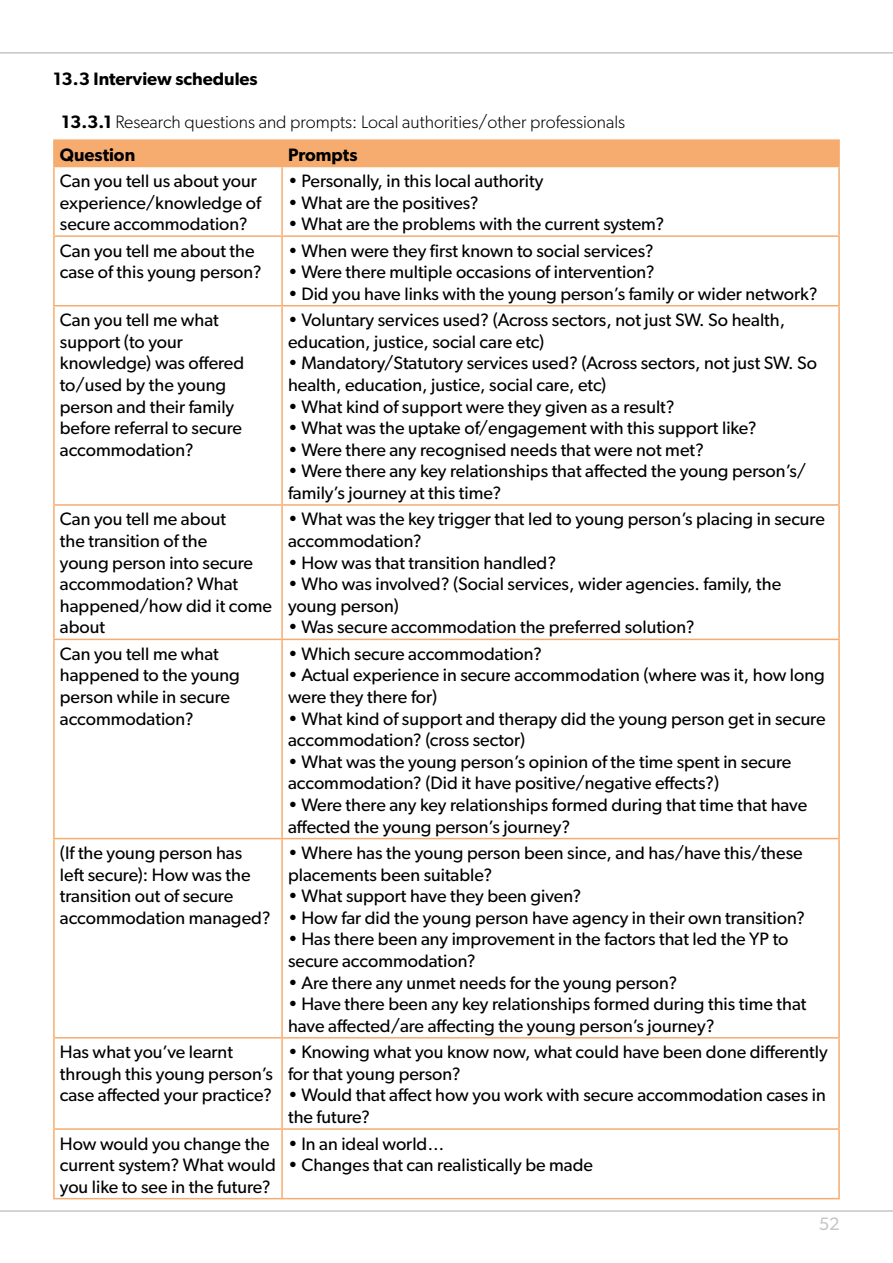
<style>
.page{position:relative;width:893px;height:1263px;background:#fff}
.page>*{position:absolute;margin:0;border:0;box-sizing:border-box;transform-origin:0 0}
.t1{font:18px/21.6px "Gibson";color:#000}
.t2{font:300 18px/32.7px "Gibson";color:#000}
.t3{font:600 18px "Gibson";color:#000}
.t4{font:18px "Gibson";color:#c6c6c6}
.s1{font-weight:600}
</style>
<div class="page">
<hr style="left:0;top:52px;width:893px;height:2px;background:#c6c6c6">
<hr style="left:0;top:1210px;width:893px;height:2px;background:#c6c6c6">
<div style="left:55px;top:141px;width:783px;height:25px;background:#f7ac6f"></div>
<hr style="left:53px;top:139px;width:229px;height:2px;background:#f7ac6f">
<hr style="left:53px;top:141px;width:2px;height:25px;background:#f7ac6f">
<hr style="left:53px;top:166px;width:229px;height:1px;background:#f7ac6f">
<hr style="left:53px;top:167px;width:2px;height:68px;background:#f7ac6f">
<hr style="left:53px;top:235px;width:229px;height:2px;background:#f7ac6f">
<hr style="left:53px;top:237px;width:2px;height:68px;background:#f7ac6f">
<hr style="left:53px;top:305px;width:229px;height:1px;background:#f7ac6f">
<hr style="left:53px;top:306px;width:2px;height:198px;background:#f7ac6f">
<hr style="left:53px;top:504px;width:229px;height:2px;background:#f7ac6f">
<hr style="left:53px;top:506px;width:2px;height:133px;background:#f7ac6f">
<hr style="left:53px;top:639px;width:229px;height:1px;background:#f7ac6f">
<hr style="left:53px;top:640px;width:2px;height:198px;background:#f7ac6f">
<hr style="left:53px;top:838px;width:229px;height:1px;background:#f7ac6f">
<hr style="left:53px;top:839px;width:2px;height:198px;background:#f7ac6f">
<hr style="left:53px;top:1037px;width:229px;height:1px;background:#f7ac6f">
<hr style="left:53px;top:1038px;width:2px;height:90px;background:#f7ac6f">
<hr style="left:53px;top:1128px;width:229px;height:2px;background:#f7ac6f">
<hr style="left:53px;top:1130px;width:2px;height:68px;background:#f7ac6f">
<hr style="left:53px;top:1198px;width:229px;height:1px;background:#f7ac6f">
<hr style="left:282px;top:139px;width:558px;height:2px;background:#f7ac6f">
<hr style="left:281px;top:141px;width:2px;height:25px;background:#f7ac6f">
<hr style="left:838px;top:141px;width:2px;height:25px;background:#f7ac6f">
<hr style="left:282px;top:166px;width:558px;height:1px;background:#f7ac6f">
<hr style="left:281px;top:167px;width:2px;height:68px;background:#f7ac6f">
<hr style="left:838px;top:167px;width:2px;height:68px;background:#f7ac6f">
<hr style="left:282px;top:235px;width:558px;height:2px;background:#f7ac6f">
<hr style="left:281px;top:237px;width:2px;height:68px;background:#f7ac6f">
<hr style="left:838px;top:237px;width:2px;height:68px;background:#f7ac6f">
<hr style="left:282px;top:305px;width:558px;height:1px;background:#f7ac6f">
<hr style="left:281px;top:306px;width:2px;height:198px;background:#f7ac6f">
<hr style="left:838px;top:306px;width:2px;height:198px;background:#f7ac6f">
<hr style="left:282px;top:504px;width:558px;height:2px;background:#f7ac6f">
<hr style="left:281px;top:506px;width:2px;height:133px;background:#f7ac6f">
<hr style="left:838px;top:506px;width:2px;height:133px;background:#f7ac6f">
<hr style="left:282px;top:639px;width:558px;height:1px;background:#f7ac6f">
<hr style="left:281px;top:640px;width:2px;height:198px;background:#f7ac6f">
<hr style="left:838px;top:640px;width:2px;height:198px;background:#f7ac6f">
<hr style="left:282px;top:838px;width:558px;height:1px;background:#f7ac6f">
<hr style="left:281px;top:839px;width:2px;height:198px;background:#f7ac6f">
<hr style="left:838px;top:839px;width:2px;height:198px;background:#f7ac6f">
<hr style="left:282px;top:1037px;width:558px;height:1px;background:#f7ac6f">
<hr style="left:281px;top:1038px;width:2px;height:90px;background:#f7ac6f">
<hr style="left:838px;top:1038px;width:2px;height:90px;background:#f7ac6f">
<hr style="left:282px;top:1128px;width:558px;height:2px;background:#f7ac6f">
<hr style="left:281px;top:1130px;width:2px;height:68px;background:#f7ac6f">
<hr style="left:838px;top:1130px;width:2px;height:68px;background:#f7ac6f">
<hr style="left:282px;top:1198px;width:558px;height:1px;background:#f7ac6f">
<p class="t3" style="left:53px;top:68px;width:206px">13.3 Interview schedules</p>
<p class="t2" style="left:60px;top:105px;width:567px"><span class="s1">13.3.1</span> Research questions and prompts: Local authorities/other professionals<br><span class="s1">Question</span></p>
<p class="t3" style="left:288px;top:144px;width:71px">Prompts</p>
<p class="t1" style="left:60px;top:170px;width:203px">Can you tell us about your experience/knowledge of secure accommodation?</p>
<p class="t1" style="left:288px;top:170px;width:257px">• Personally, in this local authority</p>
<p class="t1" style="left:288px;top:191px;width:192px">• What are the positives?</p>
<p class="t1" style="left:288px;top:213px;width:378px">• What are the problems with the current system?</p>
<p class="t1" style="left:60px;top:239px;width:203px">Can you tell me about the case of this young person?</p>
<p class="t1" style="left:288px;top:239px;width:367px">• When were they first known to social services?</p>
<p class="t1" style="left:288px;top:261px;width:368px">• Were there multiple occasions of intervention?</p>
<p class="t1" style="left:288px;top:282px;width:531px">• Did you have links with the young person’s family or wider network?</p>
<p class="t1" style="left:60px;top:309px;width:186px">Can you tell me what support (to your knowledge) was offered to/used by the young person and their family before referral to secure accommodation?</p>
<p class="t1" style="left:288px;top:309px;width:499px">• Voluntary services used? (Across sectors, not just SW. So health, education, justice, social care etc)</p>
<p class="t1" style="left:288px;top:352px;width:530px">• Mandatory/Statutory services used? (Across sectors, not just SW. So health, education, justice, social care, etc)</p>
<p class="t1" style="left:288px;top:395px;width:388px">• What kind of support were they given as a result?</p>
<p class="t1" style="left:288px;top:417px;width:470px">• What was the uptake of/engagement with this support like?</p>
<p class="t1" style="left:288px;top:438px;width:417px">• Were there any recognised needs that were not met?</p>
<p class="t1" style="left:288px;top:460px;width:520px">• Were there any key relationships that affected the young person’s/ family’s journey at this time?</p>
<p class="t1" style="left:60px;top:508px;width:214px">Can you tell me about<br>the transition of the<br>young person into secure accommodation? What happened/how did it come about</p>
<p class="t1" style="left:288px;top:508px;width:538px">• What was the key trigger that led to young person’s placing in secure accommodation?</p>
<p class="t1" style="left:288px;top:551px;width:270px">• How was that transition handled?</p>
<p class="t1" style="left:288px;top:573px;width:495px">• Who was involved? (Social services, wider agencies. family, the young person)</p>
<p class="t1" style="left:288px;top:616px;width:408px">• Was secure accommodation the preferred solution?</p>
<p class="t1" style="left:60px;top:642px;width:181px">Can you tell me what happened to the young person while in secure accommodation?</p>
<p class="t1" style="left:288px;top:642px;width:255px">• Which secure accommodation?</p>
<p class="t1" style="left:288px;top:664px;width:538px">• Actual experience in secure accommodation (where was it, how long were they there for)</p>
<p class="t1" style="left:288px;top:707px;width:539px">• What kind of support and therapy did the young person get in secure accommodation? (cross sector)</p>
<p class="t1" style="left:288px;top:750px;width:505px">• What was the young person’s opinion of the time spent in secure accommodation? (Did it have positive/negative effects?)</p>
<p class="t1" style="left:288px;top:794px;width:521px">• Were there any key relationships formed during that time that have affected the young person’s journey?</p>
<p class="t1" style="left:60px;top:842px;width:212px">(If the young person has left secure): How was the transition out of secure accommodation managed?</p>
<p class="t1" style="left:288px;top:842px;width:516px">• Where has the young person been since, and has/have this/these placements been suitable?</p>
<p class="t1" style="left:288px;top:885px;width:295px">• What support have they been given?</p>
<p class="t1" style="left:288px;top:906px;width:518px">• How far did the young person have agency in their own transition?</p>
<p class="t1" style="left:288px;top:928px;width:502px">• Has there been any improvement in the factors that led the YP to secure accommodation?</p>
<p class="t1" style="left:288px;top:971px;width:391px">• Are there any unmet needs for the young person?</p>
<p class="t1" style="left:288px;top:993px;width:520px">• Have there been any key relationships formed during this time that have affected/are affecting the young person’s journey?</p>
<p class="t1" style="left:60px;top:1041px;width:215px">Has what you’ve learnt through this young person’s case affected your practice?</p>
<p class="t1" style="left:288px;top:1041px;width:541px">• Knowing what you know now, what could have been done differently for that young person?</p>
<p class="t1" style="left:288px;top:1084px;width:539px">• Would that affect how you work with secure accommodation cases in the future?</p>
<p class="t1" style="left:60px;top:1132px;width:217px">How would you change the current system? What would you like to see in the future?</p>
<p class="t1" style="left:288px;top:1132px;width:158px">• In an ideal world…</p>
<p class="t1" style="left:288px;top:1154px;width:306px">• Changes that can realistically be made</p>
<p class="t4" style="left:819px;top:1213px;width:23px">52</p>
</div>
